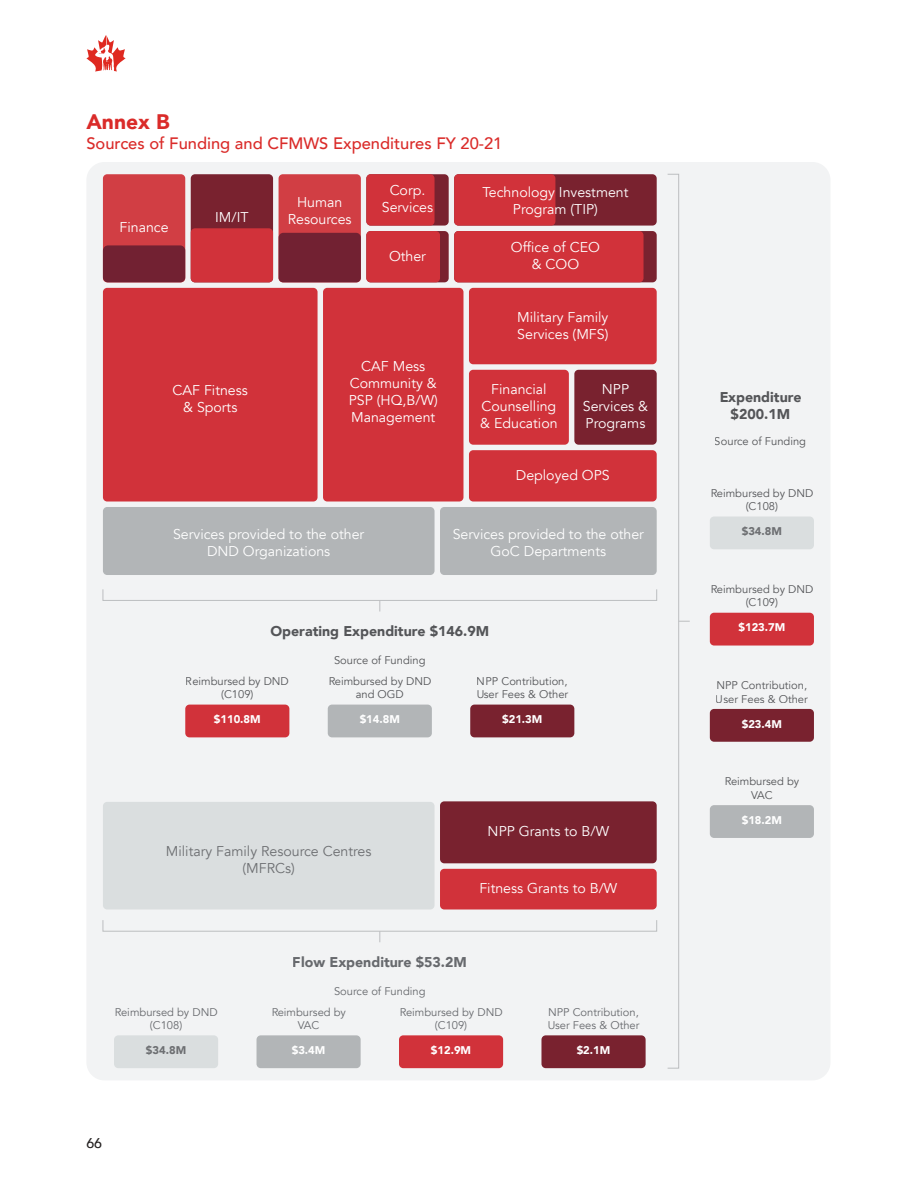
<style>
.page{position:relative;width:918px;height:1188px;background:#fff}
.page>*{position:absolute;margin:0;border:0;box-sizing:border-box;transform-origin:0 0}
.t1{font:900 21px "Avenir";color:#da2b29}
.t2{font:500 16.5px "Avenir";color:#da2b29}
.t3{font:14.1px/17px "Avenir";color:#fff;text-align:center}
.t4{font:900 14.1px/17px "Avenir";color:#595a5c;text-align:center}
.t5{font:14.1px/17px "Avenir";color:#6d6f72;text-align:center}
.t6{font:900 14.1px "Avenir";color:#6d6f72}
.t7{font:500 14.1px "Avenir";color:#232020}
.t8{font:11.1px/13.4px "Avenir";color:#595a5c;text-align:center}
.t9{font:11.1px/13.4px "Avenir";color:#6d6f72}
.t10{font:900 11.1px "Avenir";color:#fff}
.t11{font:900 11.1px "Avenir";color:#6d6f72}
</style>
<div class="page">
<svg style="left:86px;top:35px;width:40px;height:37px"></svg>
<div style="left:87px;top:162px;width:743px;height:918px;background:#f2f3f4"></div>
<div style="left:667px;top:174px;width:12px;height:895px;border:1px solid #bcbec0"></div>
<div style="left:440px;top:801px;width:217px;height:62px;background:#79222f;border-radius:4px"></div>
<div style="left:440px;top:869px;width:217px;height:40px;background:#d1323a;border-radius:4px"></div>
<div style="left:103px;top:802px;width:332px;height:107px;background:#dadedf;border-radius:4px"></div>
<div style="left:185px;top:705px;width:104px;height:32px;background:#d1323a;border-radius:4px"></div>
<div style="left:328px;top:705px;width:104px;height:32px;background:#b2b5b7;border-radius:4px"></div>
<div style="left:470px;top:705px;width:104px;height:32px;background:#79222f;border-radius:4px"></div>
<div style="left:103px;top:920px;width:554px;height:12px;border:1px solid #bcbec0"></div>
<div style="left:399px;top:1035px;width:104px;height:33px;background:#d1323a;border-radius:4px"></div>
<div style="left:257px;top:1035px;width:104px;height:33px;background:#b2b5b7;border-radius:4px"></div>
<div style="left:541px;top:1035px;width:105px;height:33px;background:#79222f;border-radius:4px"></div>
<div style="left:114px;top:1035px;width:104px;height:33px;background:#dadedf;border-radius:4px"></div>
<div style="left:454px;top:174px;width:203px;height:52px;background:#79222f;border-radius:4px"></div>
<div style="left:454px;top:231px;width:203px;height:51px;background:#79222f;border-radius:4px"></div>
<div style="left:454px;top:174px;width:101px;height:52px;background:#d1323a;border-radius:4px"></div>
<div style="left:454px;top:231px;width:190px;height:51px;background:#d1323a;border-radius:4px"></div>
<div style="left:366px;top:174px;width:83px;height:52px;background:#79222f;border-radius:4px"></div>
<div style="left:366px;top:174px;width:69px;height:52px;background:#d1323a;border-radius:4px"></div>
<div style="left:366px;top:231px;width:83px;height:51px;background:#79222f;border-radius:4px"></div>
<div style="left:366px;top:231px;width:74px;height:51px;background:#d1323a;border-radius:4px"></div>
<div style="left:191px;top:174px;width:82px;height:108px;background:#79222f;border-radius:4px"></div>
<div style="left:191px;top:228px;width:82px;height:54px;background:#d1323a;border-radius:4px"></div>
<div style="left:103px;top:174px;width:82px;height:108px;background:#d13e44;border-radius:4px"></div>
<div style="left:279px;top:174px;width:82px;height:108px;background:#d13e44;border-radius:4px"></div>
<div style="left:469px;top:450px;width:188px;height:52px;background:#d1323a;border-radius:4px"></div>
<div style="left:103px;top:288px;width:215px;height:214px;background:#d1323a;border-radius:4px"></div>
<div style="left:323px;top:288px;width:140px;height:214px;background:#d1323a;border-radius:4px"></div>
<div style="left:440px;top:507px;width:217px;height:68px;background:#b2b5b7;border-radius:4px"></div>
<div style="left:469px;top:370px;width:100px;height:75px;background:#d1323a;border-radius:4px"></div>
<div style="left:574px;top:370px;width:83px;height:75px;background:#79222f;border-radius:4px"></div>
<div style="left:469px;top:288px;width:188px;height:76px;background:#d1323a;border-radius:4px"></div>
<div style="left:103px;top:507px;width:332px;height:68px;background:#b2b5b7;border-radius:4px"></div>
<div style="left:103px;top:589px;width:554px;height:12px;border:1px solid #bcbec0"></div>
<div style="left:103px;top:245px;width:82px;height:37px;background:#722132;border-radius:5px"></div>
<div style="left:279px;top:233px;width:82px;height:49px;background:#722132;border-radius:5px"></div>
<svg style="left:379px;top:600px;width:1px;height:12px"></svg>
<div style="left:710px;top:613px;width:104px;height:33px;background:#d1323a;border-radius:4px"></div>
<div style="left:710px;top:709px;width:104px;height:33px;background:#79222f;border-radius:4px"></div>
<div style="left:710px;top:805px;width:104px;height:33px;background:#b2b5b7;border-radius:4px"></div>
<div style="left:710px;top:517px;width:104px;height:32px;background:#dadedf;border-radius:4px"></div>
<h1 class="t1" style="left:86px;top:104px;width:85px">Annex B</h1>
<p class="t2" style="left:86px;top:129px;width:418px">Sources of Funding and CFMWS Expenditures FY 20-21</p>
<p class="t3" style="left:120px;top:219px;width:51px">Finance</p>
<p class="t3" style="left:215px;top:209px;width:35px">IM/IT</p>
<p class="t3" style="left:173px;top:382px;width:77px">CAF Fitness &amp; Sports</p>
<p class="t3" style="left:288px;top:194px;width:65px">Human<br>Resources</p>
<p class="t3" style="left:382px;top:182px;width:53px">Corp.<br>Services</p>
<p class="t3" style="left:389px;top:248px;width:38px">Other</p>
<p class="t3" style="left:349px;top:358px;width:90px">CAF Mess<br>Community &amp;<br>PSP (HQ,B/W)<br>Management</p>
<p class="t3" style="left:482px;top:184px;width:148px">Technology Investment<br>Program (TIP)</p>
<p class="t3" style="left:511px;top:239px;width:90px">Office of CEO &amp; COO</p>
<p class="t3" style="left:517px;top:309px;width:93px;text-align:left">Military Family<br>Services (MFS)</p>
<p class="t3" style="left:480px;top:381px;width:79px">Financial<br>Counselling &amp; Education</p>
<p class="t3" style="left:583px;top:381px;width:67px">NPP<br>Services &amp;<br>Programs</p>
<p class="t3" style="left:516px;top:467px;width:95px">Deployed OPS</p>
<p class="t3" style="left:173px;top:526px;width:193px">Services provided to the other<br>DND Organizations</p>
<p class="t3" style="left:453px;top:526px;width:193px">Services provided to the other<br>GoC Departments</p>
<p class="t4" style="left:270px;top:622px;width:220px">Operating Expenditure $146.9M</p>
<p class="t8" style="left:334px;top:654px;width:93px">Source of Funding</p>
<p class="t8" style="left:186px;top:675px;width:105px">Reimbursed by DND (C109)</p>
<p class="t8" style="left:328px;top:675px;width:105px">Reimbursed by DND and OGD</p>
<p class="t8" style="left:476px;top:675px;width:94px;text-align:left">NPP Contribution,<br>User Fees &amp; Other</p>
<p class="t10" style="left:214px;top:710px;width:48px">$110.8M</p>
<p class="t10" style="left:360px;top:710px;width:42px">$14.8M</p>
<p class="t10" style="left:502px;top:710px;width:42px">$21.3M</p>
<p class="t5" style="left:166px;top:843px;width:207px">Military Family Resource Centres (MFRCs)</p>
<p class="t3" style="left:488px;top:823px;width:123px">NPP Grants to B/W</p>
<p class="t3" style="left:479px;top:880px;width:139px">Fitness Grants to B/W</p>
<p class="t6" style="left:293px;top:950px;width:176px">Flow Expenditure $53.2M</p>
<p class="t9" style="left:271px;top:981px;width:156px;line-height:20.5px;text-indent:63px">Source of Funding<br>Reimbursed by</p>
<p class="t9" style="left:298px;top:1019px;width:23px">VAC</p>
<p class="t9" style="left:115px;top:1005px;width:105px;text-align:center">Reimbursed by DND (C108)</p>
<p class="t11" style="left:146px;top:1041px;width:42px">$34.8M</p>
<p class="t10" style="left:577px;top:1041px;width:35px">$2.1M</p>
<p class="t9" style="left:399px;top:1005px;width:105px;text-align:center">Reimbursed by DND (C109)</p>
<p class="t9" style="left:547px;top:1005px;width:94px">NPP Contribution,<br>User Fees &amp; Other</p>
<p class="t10" style="left:292px;top:1041px;width:35px">$3.4M</p>
<p class="t10" style="left:431px;top:1041px;width:42px">$12.9M</p>
<p class="t7" style="left:86px;top:1131px;width:17px">66</p>
<p class="t4" style="left:719px;top:389px;width:84px">Expenditure $200.1M</p>
<p class="t8" style="left:715px;top:435px;width:93px">Source of Funding</p>
<p class="t8" style="left:710px;top:487px;width:105px">Reimbursed by DND (C108)</p>
<p class="t11" style="left:742px;top:522px;width:42px">$34.8M</p>
<p class="t8" style="left:710px;top:583px;width:105px">Reimbursed by DND (C109)</p>
<p class="t10" style="left:738px;top:618px;width:48px">$123.7M</p>
<p class="t8" style="left:716px;top:679px;width:94px;text-align:left">NPP Contribution,<br>User Fees &amp; Other</p>
<p class="t10" style="left:742px;top:714px;width:42px">$23.4M</p>
<p class="t8" style="left:724px;top:775px;width:76px">Reimbursed by<br>VAC</p>
<p class="t10" style="left:742px;top:810px;width:42px">$18.2M</p>
</div>
